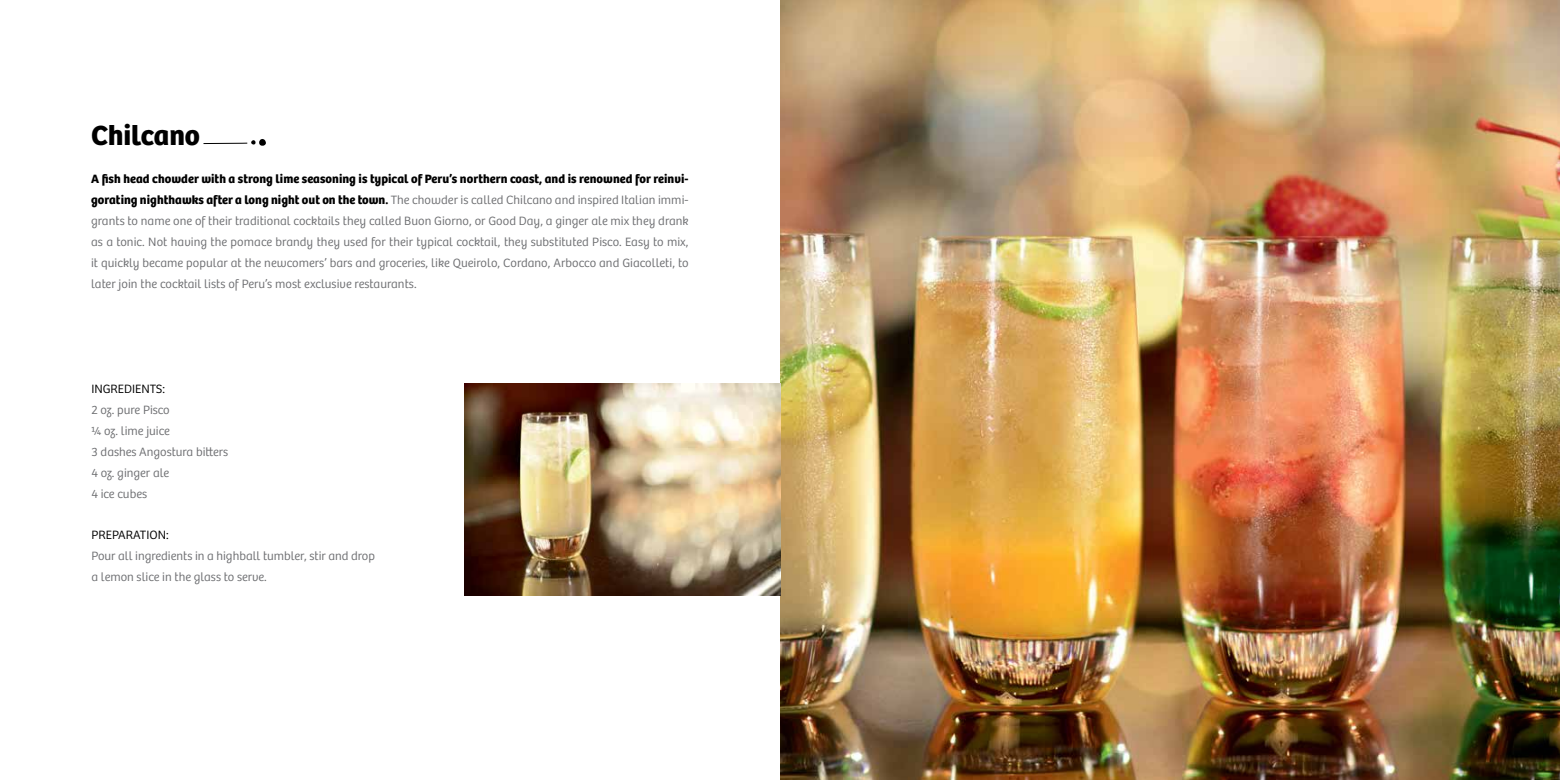
<style>
.page{position:relative;width:1560px;height:780px;background:#fff}
.page>*{position:absolute;margin:0;border:0;box-sizing:border-box;transform-origin:0 0}
.t1{font:700 28.75px "Bree Peru";color:#000}
.t2{font:300 12.5px/21px "Bree Peru";color:#6d6e71}
.t3{font:300 12.5px "Bree Peru";color:#000}
.s1{font-weight:700;color:#000}
</style>
<div class="page">
<img style="left:780px;top:0;width:779px;height:780px">
<img style="left:464px;top:383px;width:316px;height:212px">
<svg style="left:203px;top:139px;width:63px;height:7px"></svg>
<h1 class="t1" style="left:91px;top:118px;width:110px">Chilcano</h1>
<p class="t2" style="left:91px;top:168px;width:599px;text-align:justify"><span class="s1">A fish head chowder with a strong lime seasoning is typical of Peru’s northern coast, and is renowned for reinvi&shy;gorating nighthawks after a long night out on the town.</span> The chowder is called Chilcano and inspired Italian immi&shy;grants to name one of their traditional cocktails they called Buon Giorno, or Good Day, a ginger ale mix they drank as a tonic. Not having the pomace brandy they used for their typical cocktail, they substituted Pisco. Easy to mix, it quickly became popular at the newcomers’ bars and groceries, like Queirolo, Cordano, Arbocco and Giacolleti, to later join the cocktail lists of Peru’s most exclusive restaurants.</p>
<p class="t3" style="left:91px;top:381px;width:75px">INGREDIENTS:</p>
<p class="t2" style="left:91px;top:399px;width:138px">2 oz. pure Pisco<br>¼ oz. lime juice<br>3 dashes Angostura bitters<br>4 oz. ginger ale<br>4 ice cubes</p>
<p class="t3" style="left:91px;top:527px;width:79px">PREPARATION:</p>
<p class="t2" style="left:91px;top:545px;width:285px">Pour all ingredients in a highball tumbler, stir and drop a lemon slice in the glass to serve.</p>
</div>
